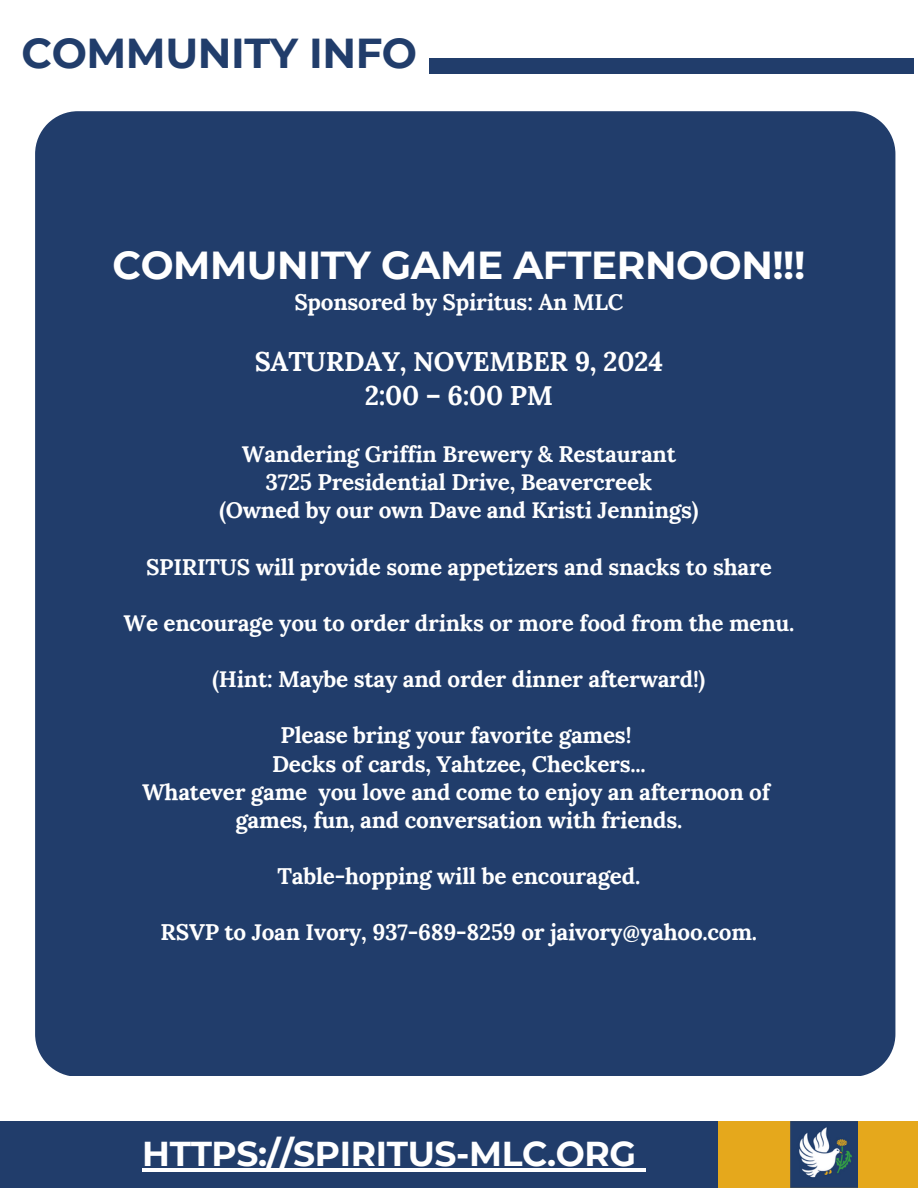
<style>
.page{position:relative;width:918px;height:1188px;background:#fff}
.page>*{position:absolute;margin:0;border:0;box-sizing:border-box;transform-origin:0 0}
.t1{font:700 41.7px "Montserrat";letter-spacing:-.01em;color:#213d6b}
.t2{font:700 39px "Montserrat";letter-spacing:-.01em;color:#fff}
.t3{font:700 34.5px "Montserrat";letter-spacing:-.01em;color:#fff}
.t4{font:700 27px/33.8px "Lora";letter-spacing:-.01em;color:#fff;text-align:center}
.t5{font:700 22.5px "Lora";letter-spacing:-.01em;color:#fff}
</style>
<div class="page">
<div style="left:429px;top:59px;width:485px;height:14px;background:#213d6b"></div>
<div style="left:0;top:1121px;width:718px;height:67px;background:#213d6b"></div>
<div style="left:718px;top:1121px;width:200px;height:67px;background:#e5a81c"></div>
<img style="left:791px;top:1121px;width:66px;height:66px">
<hr style="left:142px;top:1169px;width:494px;height:3px;background:#fff">
<svg style="left:636px;top:1169px;width:9px;height:3px"></svg>
<div style="left:35px;top:111px;width:860px;height:965px;background:#213d6b"></div>
<h4 class="t1" style="left:22px;top:28px;width:397px">COMMUNITY INFO</h4>
<p class="t2" style="left:112px;top:241px;width:694px">COMMUNITY GAME AFTERNOON!!!</p>
<p class="t5" style="left:294px;top:288px;width:331px">Sponsored by Spiritus: An MLC</p>
<p class="t4" style="left:255px;top:344px;width:410px">SATURDAY, NOVEMBER 9, 2024<br>2:00 – 6:00 PM</p>
<p class="t5" style="left:242px;top:439px;width:436px">Wandering Griffin Brewery &amp; Restaurant</p>
<p class="t5" style="left:265px;top:468px;width:388px">3725 Presidential Drive, Beavercreek</p>
<p class="t5" style="left:219px;top:496px;width:481px">(Owned by our own Dave and Kristi Jennings)</p>
<p class="t5" style="left:146px;top:552px;width:627px">SPIRITUS will provide some appetizers and snacks to share</p>
<p class="t5" style="left:123px;top:608px;width:673px">We encourage you to order drinks or more food from the menu.</p>
<p class="t5" style="left:212px;top:664px;width:494px">(Hint: Maybe stay and order dinner afterward!)</p>
<p class="t5" style="left:281px;top:721px;width:352px">Please bring your favorite games!</p>
<p class="t5" style="left:272px;top:749px;width:375px">Decks of cards, Yahtzee, Checkers...</p>
<p class="t5" style="left:142px;top:777px;width:630px">Whatever game you love and come to enjoy an afternoon of</p>
<p class="t5" style="left:235px;top:805px;width:449px">games, fun, and conversation with friends.</p>
<p class="t5" style="left:278px;top:861px;width:364px">Table-hopping will be encouraged.</p>
<h3 class="t5" style="left:161px;top:918px;width:598px">RSVP to Joan Ivory, 937-689-8259 or jaivory@yahoo.com.</h3>
<h2 class="t3" style="left:142px;top:1133px;width:496px">HTTPS://SPIRITUS-MLC.ORG</h2>
<h1 class="t3" style="left:165px;top:1145px;width:496px">HTTPS://SPIRITUS-MLC.ORG</h1>
</div>
